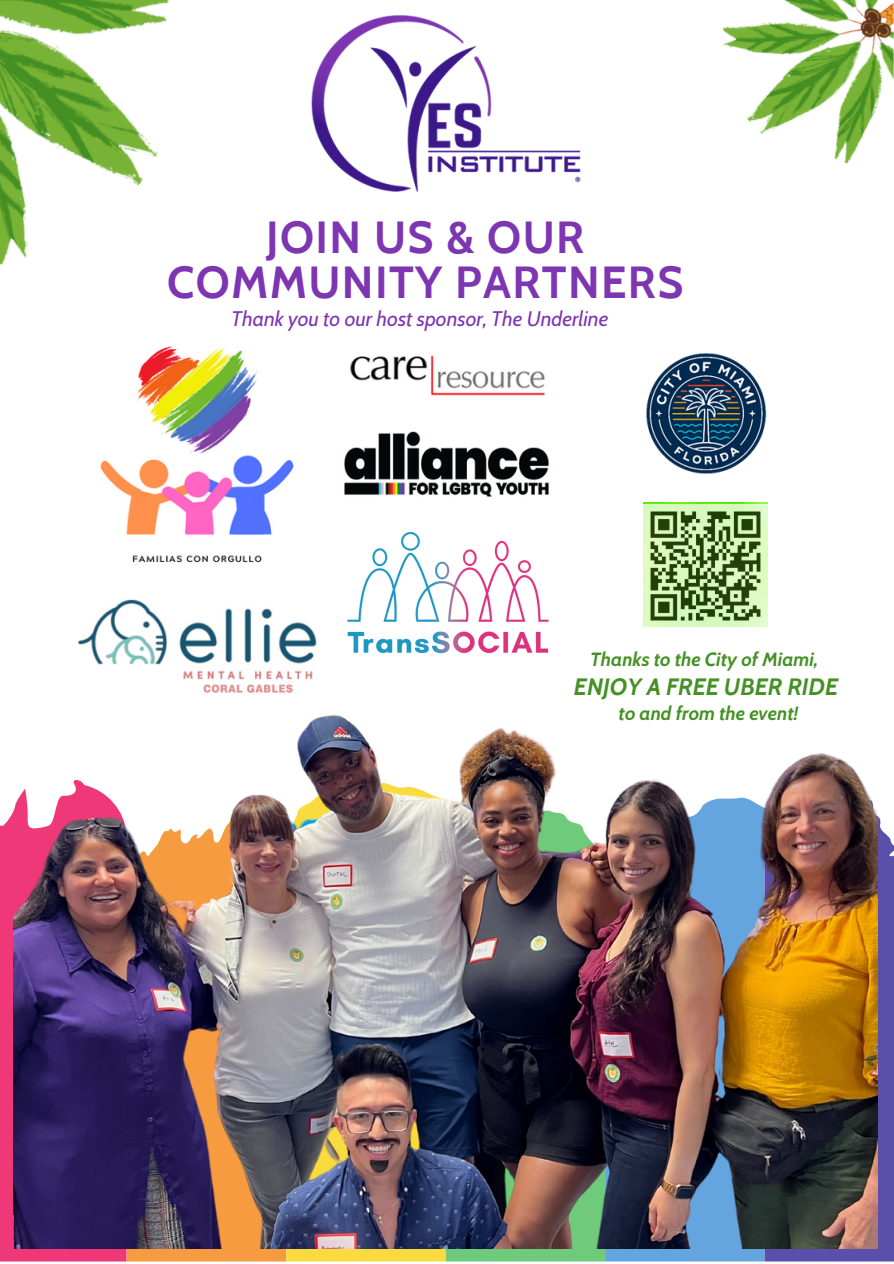
<style>
.page{position:relative;width:894px;height:1264px;background:#fff}
.page>*{position:absolute;margin:0;border:0;box-sizing:border-box;transform-origin:0 0}
.t1{font:700 44.7px/45px "Cabin";letter-spacing:.03em;color:#7d35b2;text-align:center}
.t2{font:italic 700 23.55px "Cabin";color:#459125}
.t3{font:italic 21px "Cabin";color:#7d35b2}
.t4{font:italic 700 19.05px "Cabin";color:#459125}
</style>
<div class="page">
<svg style="left:0;top:810px;width:126px;height:451px;background:#e43a78"></svg>
<div style="left:127px;top:1248px;width:159px;height:13px;background:#f79b41"></div>
<svg style="left:286px;top:1248px;width:159px;height:13px;background:#eccf42"></svg>
<svg style="left:445px;top:1248px;width:160px;height:13px;background:#6dc177"></svg>
<div style="left:605px;top:1248px;width:159px;height:13px;background:#65a5df"></div>
<svg style="left:764px;top:810px;width:129px;height:451px;background:#6759a0"></svg>
<img style="left:14px;top:715px;width:862px;height:533px">
<img style="left:311px;top:15px;width:270px;height:177px">
<img style="left:0;top:0;width:169px;height:265px">
<img style="left:722px;top:0;width:171px;height:164px">
<img style="left:646px;top:353px;width:121px;height:121px">
<img style="left:77px;top:599px;width:240px;height:94px">
<img style="left:100px;top:346px;width:194px;height:217px">
<img style="left:344px;top:431px;width:205px;height:66px">
<img style="left:347px;top:532px;width:202px;height:122px">
<img style="left:350px;top:355px;width:196px;height:41px">
<img style="left:643px;top:504px;width:124px;height:123px">
<p class="t1" style="left:167px;top:214px;width:517px">JOIN US &amp; OUR<br>COMMUNITY PARTNERS</p>
<p class="t3" style="left:231px;top:306px;width:378px">Thank you to our host sponsor, The Underline</p>
<p class="t4" style="left:590px;top:647px;width:229px">Thanks to the City of Miami,</p>
<p class="t2" style="left:574px;top:672px;width:266px">ENJOY A FREE UBER RIDE</p>
<p class="t4" style="left:618px;top:701px;width:181px">to and from the event!</p>
</div>
